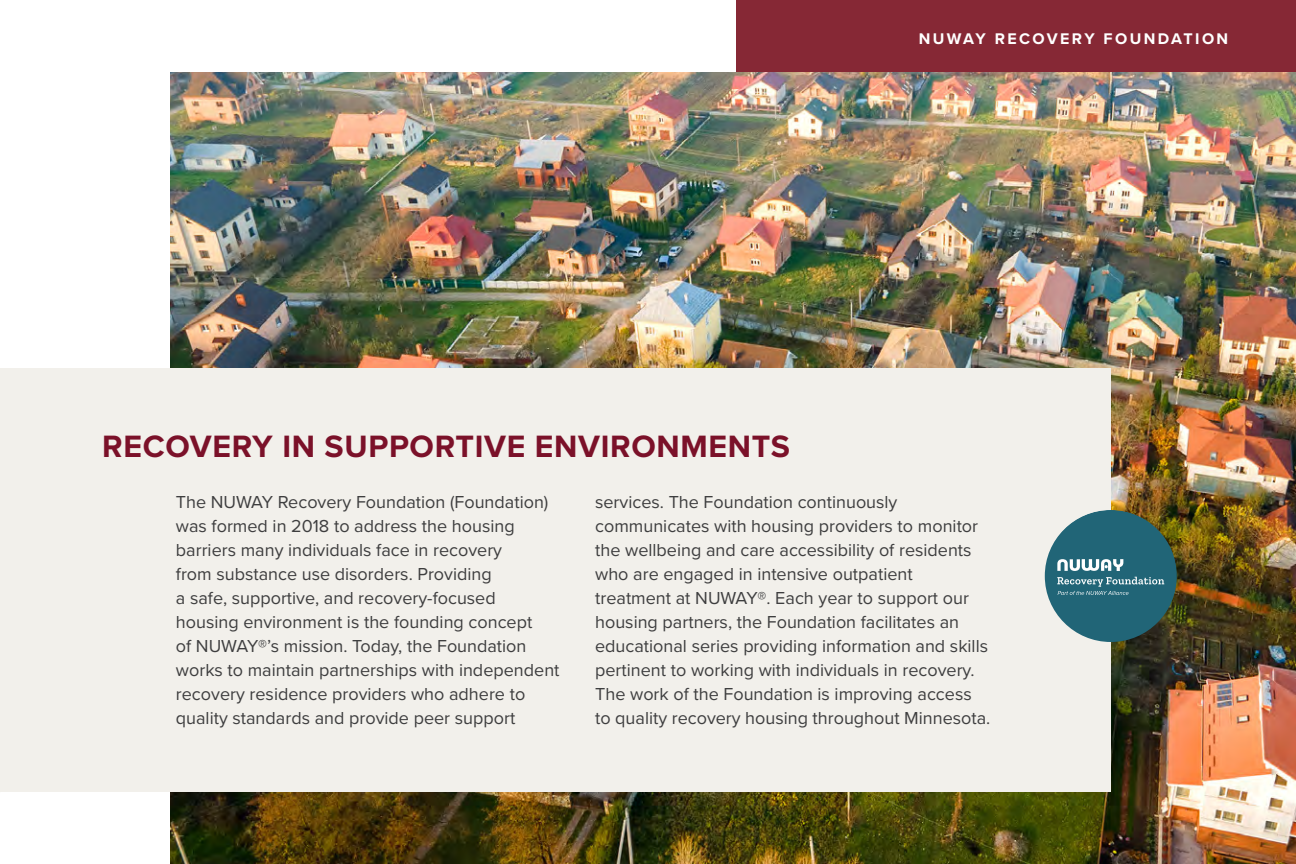
<style>
.page{position:relative;width:1296px;height:864px;background:#fff}
.page>*{position:absolute;margin:0;border:0;box-sizing:border-box;transform-origin:0 0}
.t1{font:700 32px "Proxima Nova";letter-spacing:.02em;color:#7b1129}
.t2{font:18px/24px "Proxima Nova";color:#3e3e3f}
.t3{font:700 16px "Proxima Nova";letter-spacing:.15em;color:#fff}
</style>
<div class="page">
<div style="left:737px;top:0;width:559px;height:72px;background:#862835"></div>
<img style="left:170px;top:72px;width:1126px;height:792px">
<div style="left:0;top:369px;width:1110px;height:423px;background:#f2f0eb"></div>
<svg style="left:1045px;top:510px;width:132px;height:132px"></svg>
<p class="t3" style="left:919px;top:26px;width:311px">NUWAY RECOVERY FOUNDATION</p>
<p class="t1" style="left:102px;top:423px;width:689px">RECOVERY IN SUPPORTIVE ENVIRONMENTS</p>
<p class="t2" style="left:176px;top:489px;width:385px">The NUWAY Recovery Foundation (Foundation) was formed in 2018 to address the housing barriers many individuals face in recovery<br>from substance use disorders. Providing<br>a safe, supportive, and recovery-focused housing environment is the founding concept<br>of NUWAY®’s mission. Today, the Foundation works to maintain partnerships with independent recovery residence providers who adhere to quality standards and provide peer support</p>
<p class="t2" style="left:595px;top:489px;width:397px">services. The Foundation continuously communicates with housing providers to monitor the wellbeing and care accessibility of residents who are engaged in intensive outpatient treatment at NUWAY®. Each year to support our housing partners, the Foundation facilitates an educational series providing information and skills pertinent to working with individuals in recovery.<br>The work of the Foundation is improving access to quality recovery housing throughout Minnesota.</p>
</div>
